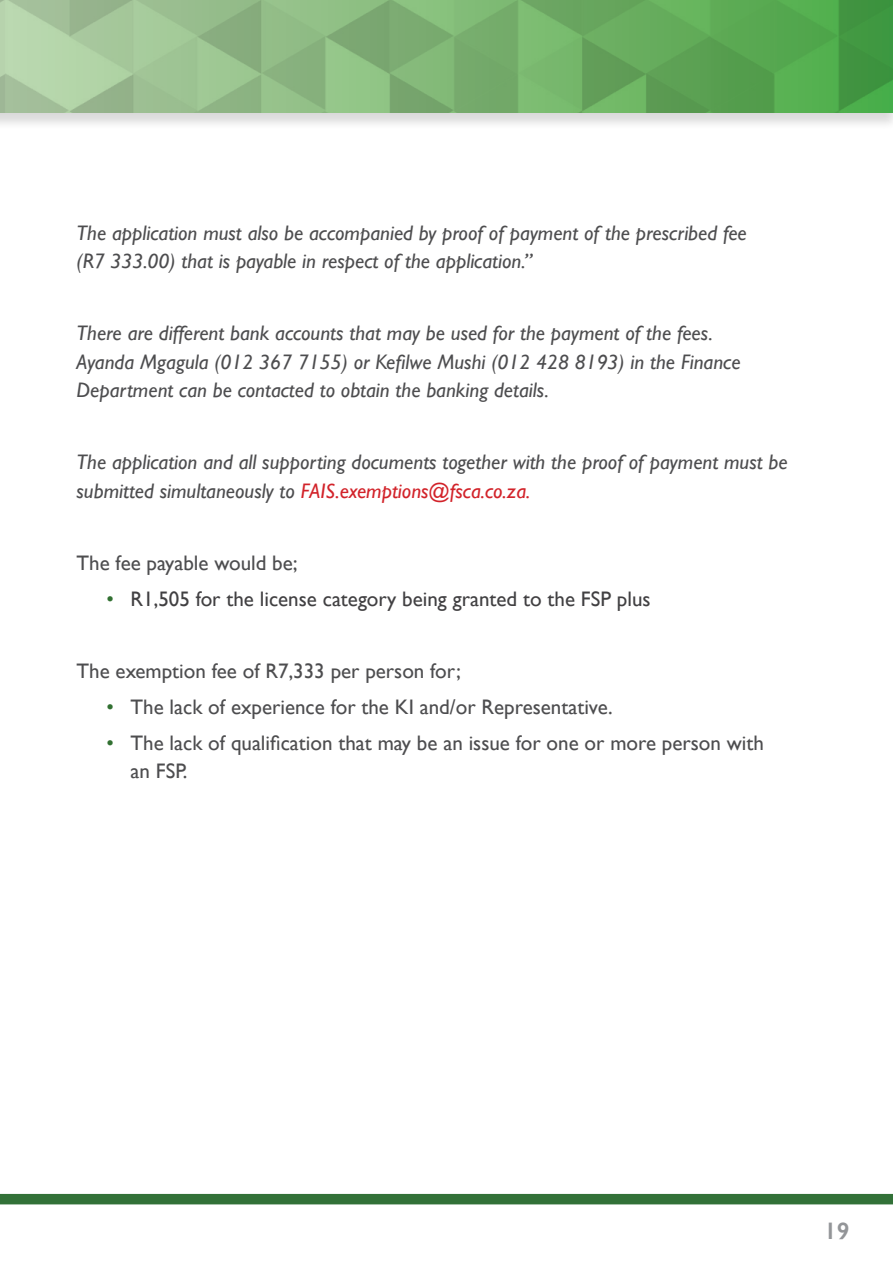
<style>
.page{position:relative;width:893px;height:1263px;background:#fff}
.page>*{position:absolute;margin:0;border:0;box-sizing:border-box;transform-origin:0 0}
.t1{font:600 24px "Gill Sans";color:#939598}
.t2{font:italic 21px/28.5px "Gill Sans";color:#4d4d4f}
.t3{font:21px/28.5px "Gill Sans";color:#4d4d4f}
.t4{font:21px "Gill Sans";color:#414042}
.s1{color:#d2232a}
.s2{color:#317031}
</style>
<div class="page">
<div style="left:0;top:1194px;width:893px;height:10px;background:#327138"></div>
<div style="left:0;top:0;width:893px;height:131px;background:#000;opacity:.3"></div>
<svg style="left:0;top:0;width:893px;height:113px;background:#7cb473"></svg>
<p class="t2" style="left:77px;top:218px;width:672px">The application must also be accompanied by proof of payment of the prescribed fee (R7 333.00) that is payable in respect of the application.”</p>
<p class="t2" style="left:77px;top:319px;width:665px">There are different bank accounts that may be used for the payment of the fees.<br>Ayanda Mgagula (012 367 7155) or Kefilwe Mushi (012 428 8193) in the Finance<br>Department can be contacted to obtain the banking details.</p>
<p class="t2" style="left:77px;top:448px;width:712px">The application and all supporting documents together with the proof of payment must be submitted simultaneously to <span class="s1">FAIS.exemptions@fsca.co.za.</span></p>
<p class="t3" style="left:77px;top:548px;width:223px">The fee payable would be;</p>
<p class="t4" style="left:107px;top:586px;width:546px"><span class="s2">•</span> R1,505 for the license category being granted to the FSP plus</p>
<p class="t3" style="left:77px;top:656px;width:386px">The exemption fee of R7,333 per person for;</p>
<p class="t3" style="left:107px;top:692px;width:508px"><span class="s2">•</span> The lack of experience for the KI and/or Representative.</p>
<p class="t3" style="left:131px;top:728px;width:635px;text-indent:-24px"><span class="s2">•</span> The lack of qualification that may be an issue for one or more person with an FSP.</p>
<p class="t1" style="left:824px;top:1216px;width:27px">19</p>
</div>
